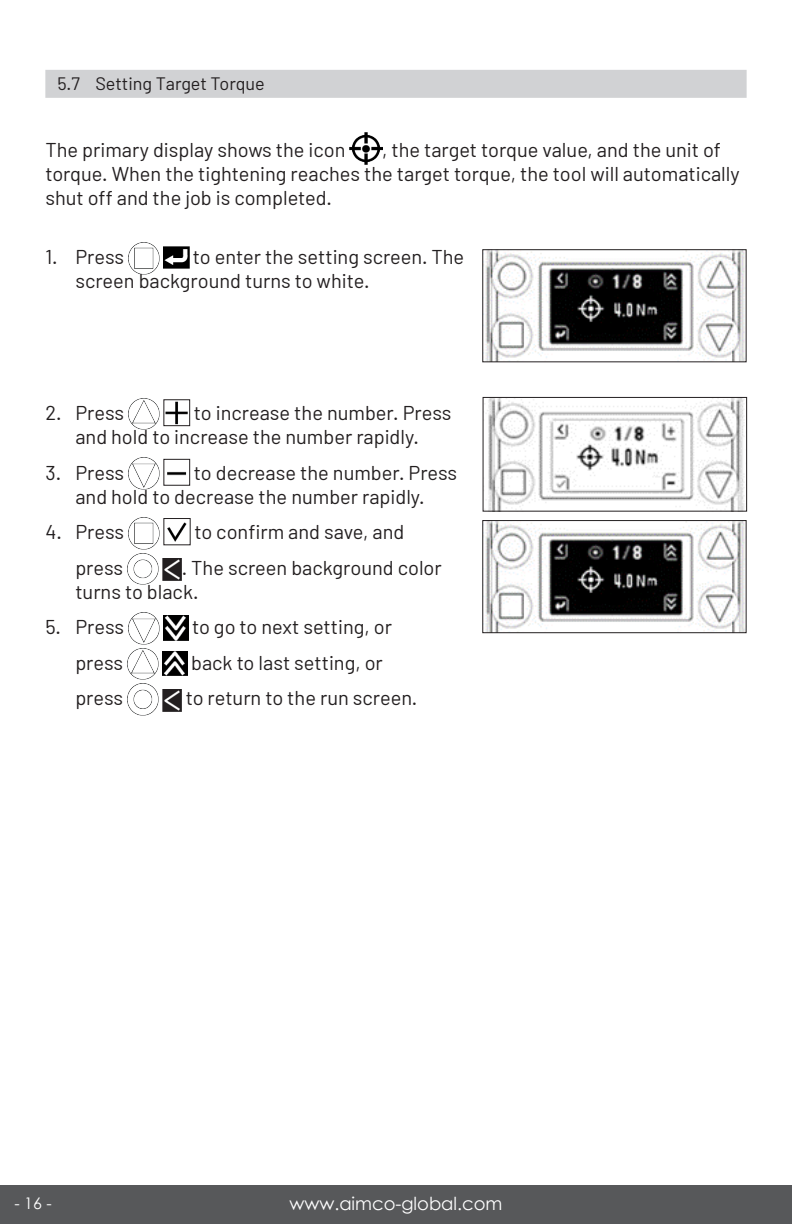
<style>
.page{position:relative;width:792px;height:1224px;background:#fff}
.page>*{position:absolute;margin:0;border:0;box-sizing:border-box;transform-origin:0 0}
.t1{font:24px "Minion Pro";color:#fff}
.Normal_Text_Ragged{font:20px/24px "Barlow";color:#231f20}
.Header_2_-_Grey{font:18px "Barlow";color:#231f20}
.t2{font:18px "Century Gothic";color:#fff}
.t3{font:16px "Century Gothic";color:#fff}
</style>
<div class="page">
<div style="left:0;top:1185px;width:792px;height:39px;background:#57585a"></div>
<img style="left:350px;top:132px;width:32px;height:33px">
<img style="left:128px;top:243px;width:32px;height:31px">
<img style="left:164px;top:246px;width:25px;height:22px">
<img style="left:128px;top:398px;width:32px;height:32px">
<img style="left:166px;top:402px;width:22px;height:22px">
<div style="left:164px;top:400px;width:26px;height:26px;border:1px solid #231f20"></div>
<img style="left:128px;top:458px;width:32px;height:32px">
<img style="left:167px;top:471px;width:20px;height:5px">
<div style="left:164px;top:459px;width:26px;height:27px;border:1px solid #231f20"></div>
<img style="left:128px;top:518px;width:32px;height:31px">
<img style="left:167px;top:522px;width:20px;height:20px">
<img style="left:127px;top:553px;width:32px;height:32px">
<img style="left:163px;top:558px;width:19px;height:23px">
<img style="left:128px;top:613px;width:32px;height:31px">
<img style="left:164px;top:616px;width:24px;height:24px">
<img style="left:127px;top:648px;width:32px;height:32px">
<img style="left:163px;top:651px;width:24px;height:25px">
<img style="left:127px;top:684px;width:32px;height:31px">
<img style="left:163px;top:689px;width:19px;height:22px">
<img style="left:485px;top:251px;width:260px;height:109px">
<div style="left:482px;top:249px;width:265px;height:113px;border:1px solid #231f20"></div>
<img style="left:485px;top:522px;width:260px;height:109px">
<div style="left:482px;top:520px;width:265px;height:113px;border:1px solid #231f20"></div>
<div style="left:45px;top:70px;width:702px;height:28px;background:#d1d2d4"></div>
<img style="left:486px;top:399px;width:258px;height:111px">
<div style="left:483px;top:397px;width:264px;height:115px;border:1px solid #231f20"></div>
<p class="Header_2_-_Grey" style="left:57px;top:72px;width:209px">5.7 Setting Target Torque</p>
<p class="Normal_Text_Ragged" style="left:45px;top:137px;width:696px;text-indent:337px">, the target torque value, and the unit of torque. When the tightening reaches the target torque, the tool will automatically shut off and the job is completed.</p>
<p class="Normal_Text_Ragged" style="left:45px;top:137px;width:302px">The primary display shows the icon</p>
<p class="Normal_Text_Ragged" style="left:45px;top:245px;width:80px">1. Press</p>
<p class="Normal_Text_Ragged" style="left:75px;top:245px;width:390px;text-indent:118px">to enter the setting screen. The screen background turns to white.</p>
<p class="Normal_Text_Ragged" style="left:45px;top:400px;width:80px">2. Press</p>
<p class="Normal_Text_Ragged" style="left:75px;top:400px;width:378px;text-indent:119px">to increase the number. Press and hold to increase the number rapidly.</p>
<p class="Normal_Text_Ragged" style="left:45px;top:460px;width:80px">3. Press</p>
<p class="Normal_Text_Ragged" style="left:75px;top:460px;width:383px;text-indent:119px">to decrease the number. Press and hold to decrease the number rapidly.</p>
<p class="Normal_Text_Ragged" style="left:45px;top:519px;width:80px">4. Press</p>
<p class="Normal_Text_Ragged" style="left:194px;top:519px;width:211px">to confirm and save, and</p>
<p class="Normal_Text_Ragged" style="left:75px;top:555px;width:49px">press</p>
<p class="Normal_Text_Ragged" style="left:75px;top:555px;width:368px;text-indent:106px">. The screen background color turns to black.</p>
<p class="Normal_Text_Ragged" style="left:45px;top:615px;width:80px">5. Press</p>
<p class="Normal_Text_Ragged" style="left:192px;top:615px;width:202px">to go to next setting, or</p>
<p class="Normal_Text_Ragged" style="left:75px;top:650px;width:49px">press</p>
<p class="Normal_Text_Ragged" style="left:191px;top:650px;width:193px">back to last setting, or</p>
<p class="Normal_Text_Ragged" style="left:75px;top:686px;width:49px">press</p>
<p class="Normal_Text_Ragged" style="left:186px;top:686px;width:233px">to return to the run screen.</p>
<p class="t1" style="left:19px;top:1179px;width:25px">16</p>
<p class="t3" style="left:15px;top:1192px;width:39px">- 16 -</p>
<p class="t2" style="left:289px;top:1191px;width:215px">www.aimco-global.com</p>
</div>
